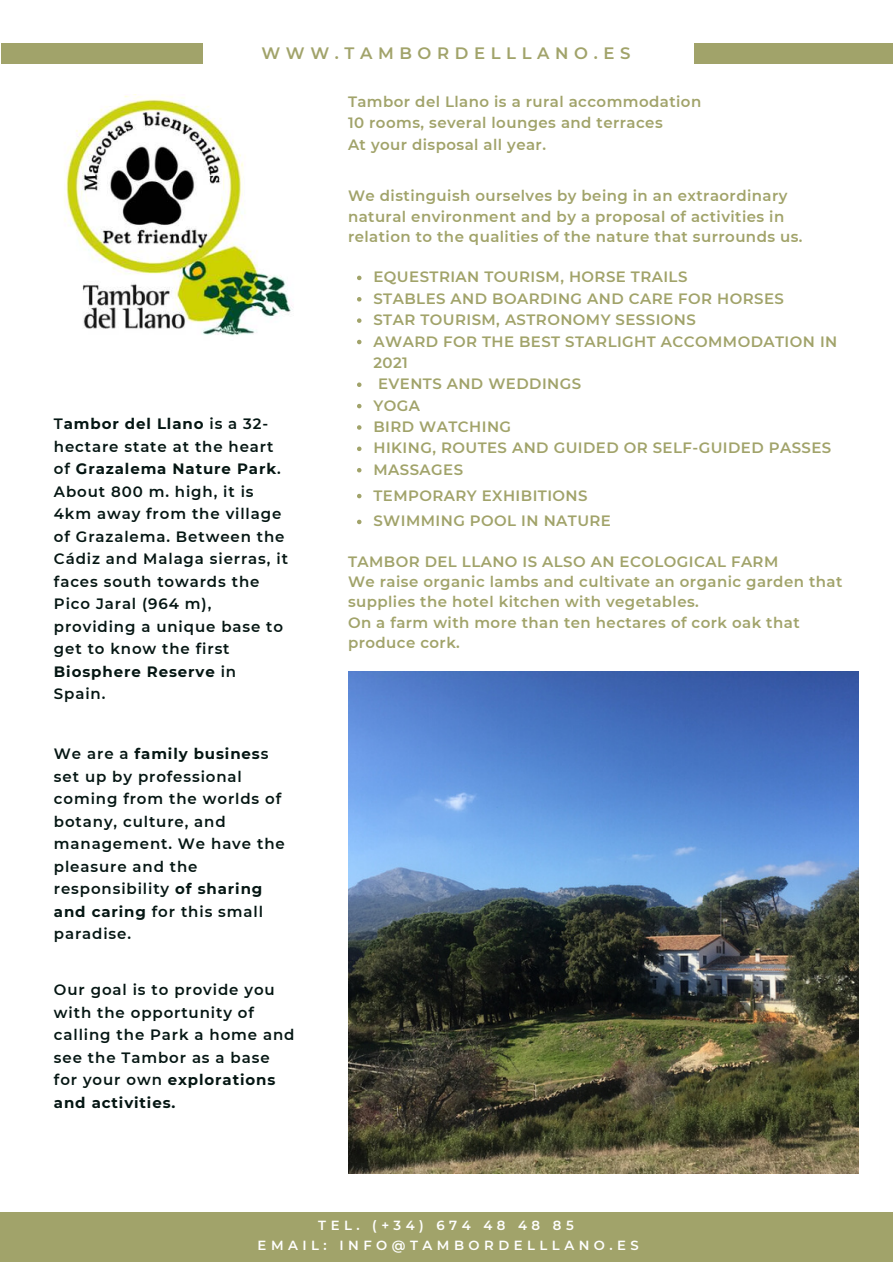
<style>
.page{position:relative;width:893px;height:1264px;background:#fff}
.page>*{position:absolute;margin:0;border:0;box-sizing:border-box;transform-origin:0 0}
.t1{font:600 16.5px "Montserrat";letter-spacing:.34em;color:#a1a36a}
.t2{font:600 15px/20.2px "Montserrat";letter-spacing:.03em;color:#a1a36a}
.t3{font:600 15px/22.5px "Montserrat";letter-spacing:.06em;color:#051613}
.t4{font:600 13.2px/19px "Montserrat";letter-spacing:.34em;color:#fff;text-align:center}
.s1{font-weight:700}
</style>
<div class="page">
<div style="left:0;top:1212px;width:892px;height:49px;background:#a1a36a"></div>
<img style="left:348px;top:672px;width:510px;height:501px">
<div style="left:2px;top:44px;width:201px;height:20px;background:#a1a36a"></div>
<div style="left:694px;top:44px;width:198px;height:20px;background:#a1a36a"></div>
<img style="left:64px;top:94px;width:229px;height:242px">
<svg style="left:357px;top:276px;width:4px;height:4px"></svg>
<svg style="left:357px;top:297px;width:4px;height:4px"></svg>
<svg style="left:357px;top:318px;width:4px;height:5px"></svg>
<svg style="left:357px;top:340px;width:4px;height:4px"></svg>
<svg style="left:357px;top:382px;width:4px;height:5px"></svg>
<svg style="left:357px;top:404px;width:4px;height:4px"></svg>
<svg style="left:357px;top:425px;width:4px;height:5px"></svg>
<svg style="left:357px;top:446px;width:4px;height:5px"></svg>
<svg style="left:357px;top:468px;width:4px;height:4px"></svg>
<svg style="left:357px;top:494px;width:4px;height:4px"></svg>
<svg style="left:357px;top:519px;width:4px;height:5px"></svg>
<p class="t1" style="left:261px;top:42px;width:370px">WWW.TAMBORDELLLANO.ES</p>
<p class="t3" style="left:54px;top:412px;width:235px">T<span class="s1">ambor del Llano</span> is a 32- hectare state at the heart of <span class="s1">Grazalema Nature Park</span>.<br>About 800 m. high, it is<br>4km away from the village of Grazalema. Between the<br>Cádiz and Malaga sierras, it faces south towards the<br>Pico Jaral (964 m), providing a unique base to get to know the first<br><span class="s1">Biosphere Reserve</span> in<br>Spain.</p>
<p class="t3" style="left:54px;top:742px;width:232px">We are a <span class="s1">family busines</span>s set up by professional coming from the worlds of botany, culture, and management. We have the pleasure and the responsibility <span class="s1">of sharing and caring</span> for this small paradise.</p>
<p class="t3" style="left:54px;top:978px;width:242px">Our goal is to provide you with the opportunity of calling the Park a home and see the Tambor as a base for your own <span class="s1">explorations and activities.</span></p>
<p class="t2" style="left:348px;top:90px;width:355px;line-height:21.3px">Tambor del Llano is a rural accommodation<br>10 rooms, several lounges and terraces<br>At your disposal all year.</p>
<p class="t2" style="left:348px;top:185px;width:456px">We distinguish ourselves by being in an extraordinary natural environment and by a proposal of activities in relation to the qualities of the nature that surrounds us.</p>
<p class="t2" style="left:373px;top:266px;width:315px">EQUESTRIAN TOURISM, HORSE TRAILS</p>
<p class="t2" style="left:373px;top:287px;width:412px">STABLES AND BOARDING AND CARE FOR HORSES</p>
<p class="t2" style="left:373px;top:309px;width:324px">STAR TOURISM, ASTRONOMY SESSIONS</p>
<p class="t2" style="left:373px;top:330px;width:465px">AWARD FOR THE BEST STARLIGHT ACCOMMODATION IN</p>
<p class="t2" style="left:373px;top:352px;width:36px">2021</p>
<p class="t2" style="left:378px;top:373px;width:205px">EVENTS AND WEDDINGS</p>
<p class="t2" style="left:373px;top:394px;width:48px">YOGA</p>
<p class="t2" style="left:373px;top:416px;width:139px">BIRD WATCHING</p>
<p class="t2" style="left:373px;top:437px;width:459px">HIKING, ROUTES AND GUIDED OR SELF-GUIDED PASSES</p>
<p class="t2" style="left:373px;top:458px;width:91px">MASSAGES</p>
<p class="t2" style="left:373px;top:481px;width:239px;line-height:25.8px">TEMPORARY EXHIBITIONS<br>SWIMMING POOL IN NATURE</p>
<p class="t2" style="left:348px;top:551px;width:496px">TAMBOR DEL LLANO IS ALSO AN ECOLOGICAL FARM<br>We raise organic lambs and cultivate an organic garden that supplies the hotel kitchen with vegetables.<br>On a farm with more than ten hectares of cork oak that produce cork.</p>
<p class="t4" style="left:257px;top:1215px;width:383px">TEL. (+34) 674 48 48 85<br>EMAIL: INFO@TAMBORDELLLANO.ES</p>
</div>
